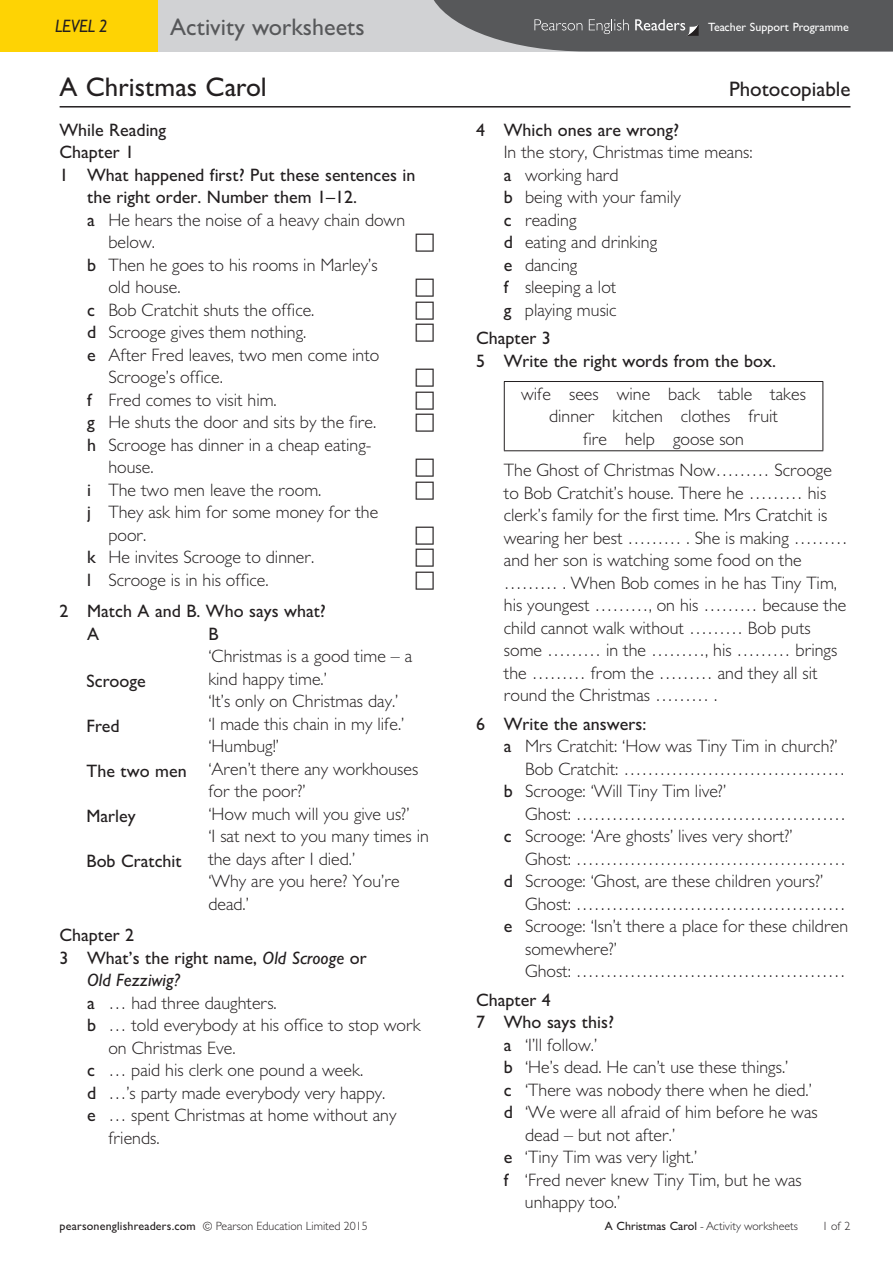
<style>
.page{position:relative;width:893px;height:1263px;background:#fff}
.page>*{position:absolute;margin:0;border:0;box-sizing:border-box;transform-origin:0 0}
.t1{font:500 27px "Gill Sans MT Pro";color:#231f20}
.t2{font:500 24px "Gill Sans MT Pro";color:#57585a}
.t3{font:500 21px "Gill Sans MT Pro";color:#231f20}
.t4{font:300 18px/22.5px "Gill Sans MT Pro";color:#231f20}
.t5{font:500 18px/22.5px "Gill Sans MT Pro";color:#231f20}
.t6{font:italic 500 18px "Gill Sans MT Pro";color:#231f20}
.t7{font:italic 500 18px "Gill Sans MT Pro";color:#231f20;scale:.95 1}
.t8{font:300 12px "Gill Sans MT Pro";color:#231f20}
.t9{font:500 12px "Gill Sans MT Pro";color:#fff}
.s1{font-weight:500}
.s2{font-style:italic}
</style>
<div class="page">
<hr style="left:60px;top:106px;width:790px;height:2px;background:#231f20">
<div style="left:0;top:0;width:893px;height:51px;background:#d1d2d4"></div>
<div style="left:0;top:0;width:157px;height:51px;background:#fed304"></div>
<svg style="left:434px;top:0;width:459px;height:51px;background:#646567"></svg>
<hr style="left:504px;top:381px;width:319px;height:1px;background:#231f20">
<hr style="left:504px;top:382px;width:1px;height:68px;background:#231f20">
<hr style="left:822px;top:382px;width:1px;height:68px;background:#231f20">
<hr style="left:504px;top:450px;width:319px;height:1px;background:#231f20">
<p class="t7" style="left:55px;top:15px;width:57px">level 2</p>
<h2 class="t2" style="left:170px;top:13px;width:196px">Activity worksheets</h2>
<p class="t9" style="left:708px;top:20px;width:142px">Teacher Support Programme</p>
<h1 class="t1" style="left:60px;top:71px;width:209px">A Christmas Carol</h1>
<p class="t3" style="left:729px;top:76px;width:123px">Photocopiable</p>
<p class="t5" style="left:60px;top:118px;width:108px">While Reading</p>
<p class="t5" style="left:60px;top:141px;width:76px">Chapter 1</p>
<p class="t5" style="left:60px;top:163px;width:357px">1 What happened first? Put these sentences in</p>
<p class="t5" style="left:87px;top:186px;width:272px">the right order. Number them 1–12.</p>
<p class="t4" style="left:87px;top:208px;width:320px"><span class="s1">a</span> He hears the noise of a heavy chain down</p>
<p class="t4" style="left:108px;top:230px;width:48px">below.</p>
<p class="t4" style="left:87px;top:253px;width:292px"><span class="s1">b</span> Then he goes to his rooms in Marley’s</p>
<p class="t4" style="left:108px;top:275px;width:74px">old house.</p>
<p class="t4" style="left:87px;top:298px;width:229px"><span class="s1">c</span> Bob Cratchit shuts the office.</p>
<p class="t4" style="left:87px;top:320px;width:221px"><span class="s1">d</span> Scrooge gives them nothing.</p>
<p class="t4" style="left:87px;top:343px;width:294px"><span class="s1">e</span> After Fred leaves, two men come into</p>
<p class="t4" style="left:108px;top:365px;width:116px">Scrooge’s office.</p>
<p class="t4" style="left:87px;top:388px;width:191px"><span class="s1">f</span> Fred comes to visit him.</p>
<p class="t4" style="left:87px;top:410px;width:291px"><span class="s1">g</span> He shuts the door and sits by the fire.</p>
<p class="t4" style="left:87px;top:433px;width:286px"><span class="s1">h</span> Scrooge has dinner in a cheap eating-</p>
<p class="t4" style="left:108px;top:455px;width:47px">house.</p>
<p class="t4" style="left:87px;top:478px;width:236px"><span class="s1">i</span> The two men leave the room.</p>
<p class="t4" style="left:87px;top:500px;width:293px"><span class="s1">j</span> They ask him for some money for the</p>
<p class="t4" style="left:108px;top:523px;width:40px">poor.</p>
<p class="t4" style="left:87px;top:545px;width:229px"><span class="s1">k</span> He invites Scrooge to dinner.</p>
<p class="t4" style="left:87px;top:568px;width:183px"><span class="s1">l</span> Scrooge is in his office.</p>
<p class="t5" style="left:87px;top:600px;width:240px;text-indent:-28px">2 Match A and B. Who says what?<br>A</p>
<p class="t5" style="left:208px;top:622px;width:12px">B</p>
<p class="t4" style="left:208px;top:644px;width:222px">‘Christmas is a good time – a kind happy time.’<br>‘It’s only on Christmas day.’<br>‘I made this chain in my life.’ ‘Humbug!’<br>‘Aren’t there any workhouses for the poor?’<br>‘How much will you give us?’<br>‘I sat next to you many times in the days after I died.’<br>‘Why are you here? You’re dead.’</p>
<p class="t5" style="left:87px;top:669px;width:61px">Scrooge</p>
<p class="t5" style="left:87px;top:714px;width:35px">Fred</p>
<p class="t5" style="left:87px;top:759px;width:102px">The two men</p>
<p class="t5" style="left:87px;top:804px;width:51px">Marley</p>
<p class="t5" style="left:87px;top:849px;width:97px">Bob Cratchit</p>
<p class="t5" style="left:60px;top:924px;width:76px">Chapter 2</p>
<p class="t5" style="left:60px;top:946px;width:309px">3 What’s the right name, <span class="s2">Old Scrooge</span> or</p>
<p class="t6" style="left:87px;top:969px;width:94px">Old Fezziwig?</p>
<p class="t4" style="left:87px;top:991px;width:191px"><span class="s1">a</span> … had three daughters.</p>
<p class="t4" style="left:87px;top:1013px;width:335px"><span class="s1">b</span> … told everybody at his office to stop work</p>
<p class="t4" style="left:108px;top:1036px;width:129px">on Christmas Eve.</p>
<p class="t4" style="left:87px;top:1058px;width:278px"><span class="s1">c</span> … paid his clerk one pound a week.</p>
<p class="t4" style="left:87px;top:1081px;width:300px"><span class="s1">d</span> …’s party made everybody very happy.</p>
<p class="t4" style="left:87px;top:1103px;width:311px"><span class="s1">e</span> … spent Christmas at home without any</p>
<p class="t4" style="left:108px;top:1126px;width:53px">friends.</p>
<p class="t5" style="left:476px;top:118px;width:204px">4 Which ones are wrong?</p>
<p class="t4" style="left:504px;top:140px;width:250px">In the story, Christmas time means: <span class="s1">a</span> working hard<br><span class="s1">b</span> being with your family<br><span class="s1">c</span> reading<br><span class="s1">d</span> eating and drinking<br><span class="s1">e</span> dancing<br><span class="s1">f</span> sleeping a lot<br><span class="s1">g</span> playing music</p>
<p class="t5" style="left:476px;top:327px;width:302px">Chapter 3<br>5 Write the right words from the box.</p>
<p class="t4" style="left:521px;top:382px;width:286px;text-align:center">wife sees wine back table takes dinner kitchen clothes fruit<br>fire help goose son</p>
<p class="t4" style="left:504px;top:459px;width:345px">The Ghost of Christmas Now……… Scrooge to Bob Cratchit’s house. There he ……… his clerk’s family for the first time. Mrs Cratchit is wearing her best ……… . She is making ……… and her son is watching some food on the ……… . When Bob comes in he has Tiny Tim, his youngest ………, on his ……… because the child cannot walk without ……… Bob puts some ……… in the ………, his ……… brings the ……… from the ……… and they all sit round the Christmas ……… .</p>
<p class="t5" style="left:476px;top:712px;width:172px">6 Write the answers:</p>
<p class="t4" style="left:504px;top:735px;width:335px"><span class="s1">a</span> Mrs Cratchit: ‘How was Tiny Tim in church?’</p>
<p class="t4" style="left:525px;top:757px;width:320px">Bob Cratchit: ……………………………….</p>
<p class="t4" style="left:504px;top:780px;width:224px"><span class="s1">b</span> Scrooge: ‘Will Tiny Tim live?’</p>
<p class="t4" style="left:525px;top:802px;width:322px">Ghost: ………………………………………</p>
<p class="t4" style="left:504px;top:825px;width:290px"><span class="s1">c</span> Scrooge: ‘Are ghosts’ lives very short?’</p>
<p class="t4" style="left:525px;top:847px;width:322px">Ghost: ………………………………………</p>
<p class="t4" style="left:504px;top:870px;width:321px"><span class="s1">d</span> Scrooge: ‘Ghost, are these children yours?’</p>
<p class="t4" style="left:525px;top:892px;width:322px">Ghost: ………………………………………</p>
<p class="t4" style="left:504px;top:915px;width:346px"><span class="s1">e</span> Scrooge: ‘Isn’t there a place for these children</p>
<p class="t4" style="left:525px;top:937px;width:93px">somewhere?’</p>
<p class="t4" style="left:525px;top:960px;width:322px">Ghost: ………………………………………</p>
<p class="t5" style="left:476px;top:988px;width:76px">Chapter 4</p>
<p class="t5" style="left:476px;top:1011px;width:139px">7 Who says this?</p>
<p class="t4" style="left:504px;top:1033px;width:95px"><span class="s1">a</span> ‘I’ll follow.’</p>
<p class="t4" style="left:504px;top:1056px;width:286px"><span class="s1">b</span> ‘He’s dead. He can’t use these things.’</p>
<p class="t4" style="left:504px;top:1078px;width:310px"><span class="s1">c</span> ‘There was nobody there when he died.’</p>
<p class="t4" style="left:504px;top:1101px;width:316px"><span class="s1">d</span> ‘We were all afraid of him before he was</p>
<p class="t4" style="left:525px;top:1123px;width:152px">dead – but not after.’</p>
<p class="t4" style="left:504px;top:1146px;width:195px"><span class="s1">e</span> ‘Tiny Tim was very light.’</p>
<p class="t4" style="left:504px;top:1168px;width:300px"><span class="s1">f</span> ‘Fred never knew Tiny Tim, but he was</p>
<p class="t4" style="left:525px;top:1191px;width:97px">unhappy too.’</p>
<p class="t8" style="left:60px;top:1219px;width:310px"><span class="s1">pearsonenglishreaders.com</span> © Pearson Education Limited 2015</p>
<p class="t8" style="left:605px;top:1219px;width:195px"><span class="s1">A Christmas Carol</span> - Activity worksheets</p>
<p class="t8" style="left:822px;top:1219px;width:30px">1 of 2</p>
</div>
